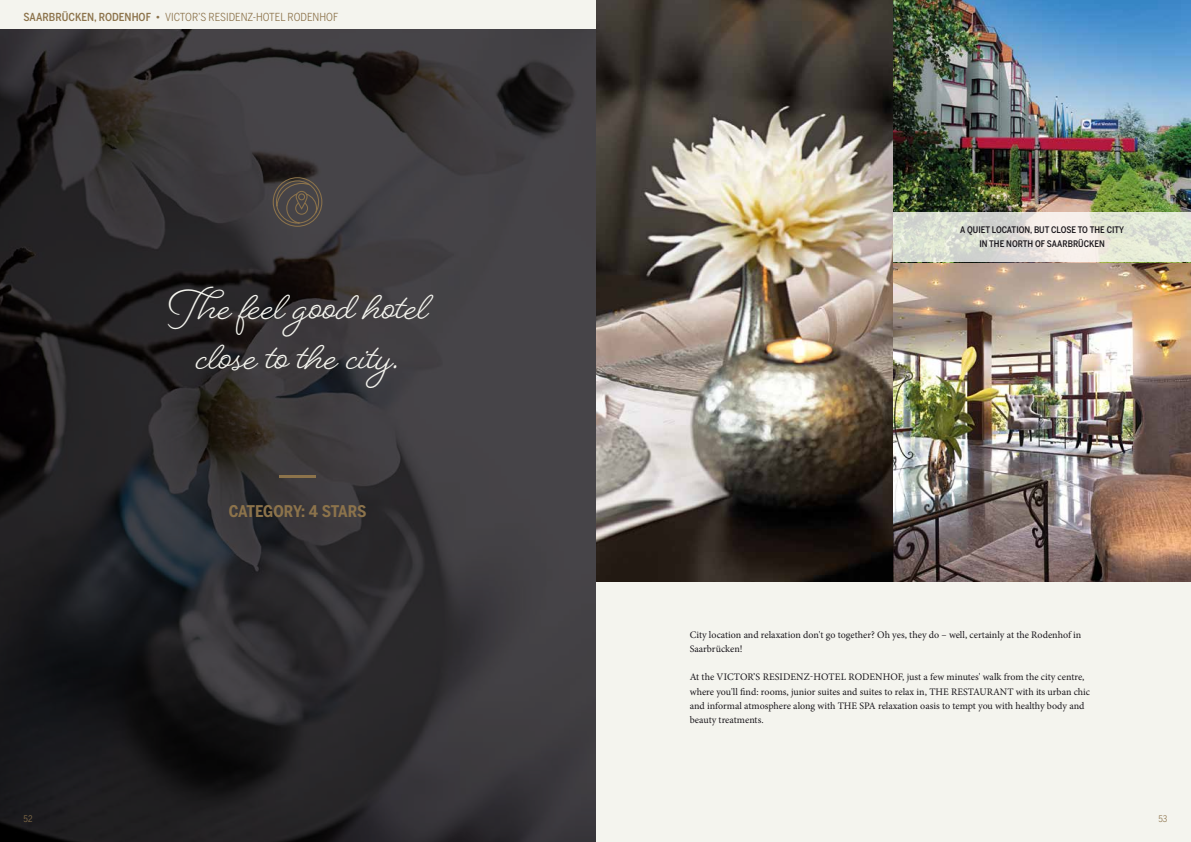
<style>
.page{position:relative;width:1191px;height:842px;background:#fff}
.page>*{position:absolute;margin:0;border:0;box-sizing:border-box;transform-origin:0 0}
.t1{font:700 44px/50px "Beloved Script";color:#f4f4ee;text-align:center}
.t2{font:700 16px "Benton Sans Cond";letter-spacing:-.02em;color:#8c734b}
.t3{font:11px "Benton Sans Cond";color:#8c734b}
.t4{font:10px/14.2px "Minion Pro";color:#1a171c}
.t5{font:500 9px/14.2px "Benton Sans Cond";color:#1a171c;text-align:center}
.t6{font:9px "Benton Sans Cond";color:#8c734b}
.s1{font-weight:500}
</style>
<div class="page">
<div style="left:595px;top:0;width:596px;height:842px;background:#f4f4ee"></div>
<img style="left:595px;top:0;width:596px;height:581px">
<svg style="left:893px;top:213px;width:298px;height:49px"></svg>
<svg style="left:0;top:28px;width:595px;height:814px;background:#312f32"></svg>
<hr style="left:279px;top:475px;width:37px;height:2px;background:#8c734b">
<div style="left:273px;top:177px;width:49px;height:50px;border:1px solid #8c734b;border-radius:50%"></div>
<svg style="left:275px;top:180px;width:45px;height:44px;background:#534c47"></svg>
<div style="left:0;top:0;width:595px;height:28px;background:#f4f4ee"></div>
<p class="t3" style="left:24px;top:11px;width:316px"><span class="s1">SAARBRÜCKEN, RODENHOF •</span> VICTOR’S RESIDENZ-HOTEL RODENHOF</p>
<h1 class="t1" style="left:167px;top:278px;width:263px">The feel good hotel close to the city.</h1>
<h2 class="t2" style="left:229px;top:502px;width:139px">CATEGORY: 4 STARS</h2>
<p class="t5" style="left:960px;top:223px;width:165px">A QUIET LOCATION, BUT CLOSE TO THE CITY<br>IN THE NORTH OF SAARBRÜCKEN</p>
<p class="t4" style="left:690px;top:628px;width:393px">City location and relaxation don't go together? Oh yes, they do – well, certainly at the Rodenhof in<br>Saarbrücken!</p>
<p class="t4" style="left:690px;top:670px;width:402px">At the VICTOR’S RESIDENZ-HOTEL RODENHOF, just a few minutes' walk from the city centre, where you'll find: rooms, junior suites and suites to relax in, THE RESTAURANT with its urban chic and informal atmosphere along with THE SPA relaxation oasis to tempt you with healthy body and beauty treatments.</p>
<p class="t6" style="left:24px;top:814px;width:10px">52</p>
<p class="t6" style="left:1158px;top:814px;width:10px">53</p>
</div>
